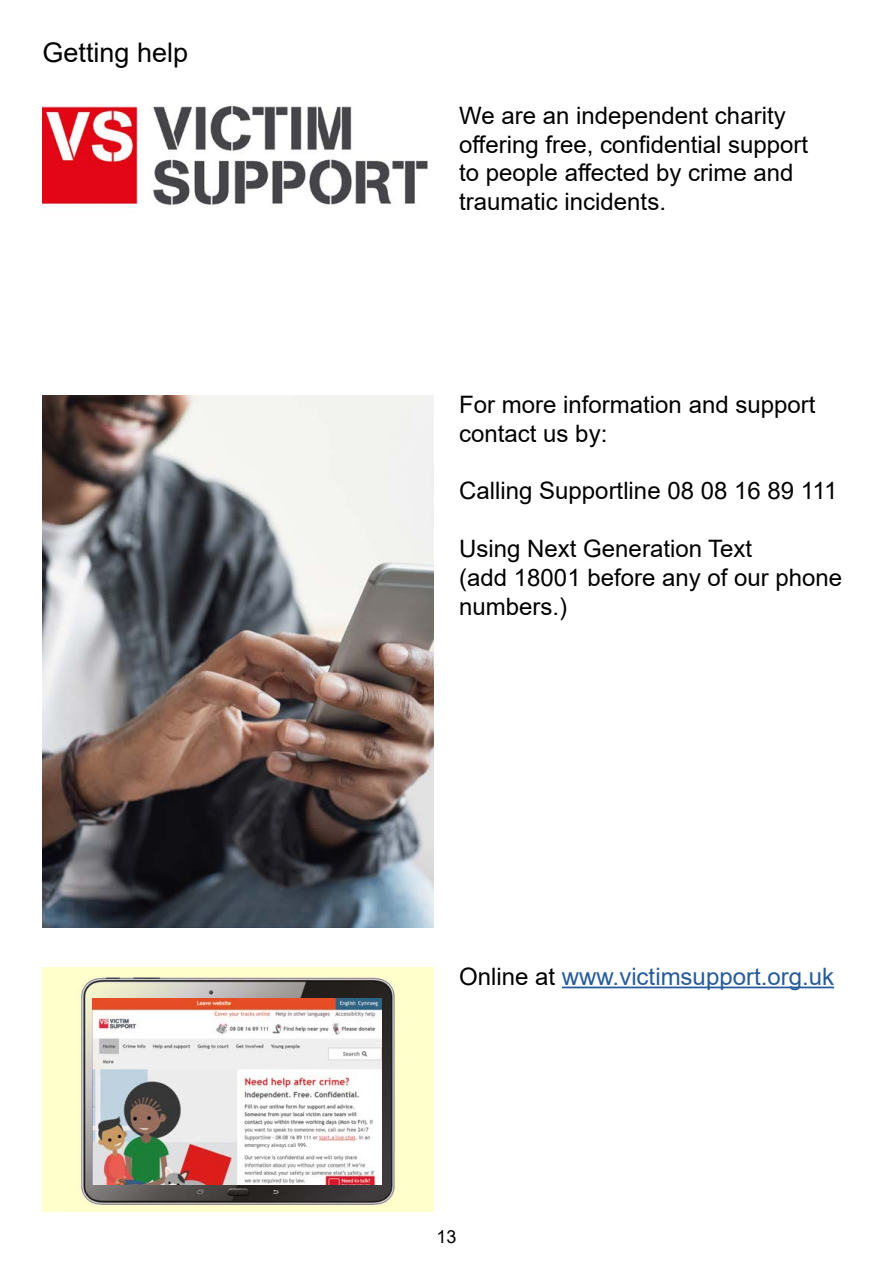
<style>
.page{position:relative;width:893px;height:1263px;background:#fff}
.page>*{position:absolute;margin:0;border:0;box-sizing:border-box;transform-origin:0 0}
.t1{font:27px "Arial";color:#000}
.t2{font:24px/28.8px "Arial";color:#000}
.t3{font:24px "Arial";color:#275b9b}
.t4{font:18px "Arial";color:#000}
.s1{color:#000}
</style>
<div class="page">
<img style="left:43px;top:106px;width:385px;height:100px">
<img style="left:43px;top:396px;width:391px;height:531px">
<img style="left:43px;top:967px;width:391px;height:245px">
<hr style="left:562px;top:986px;width:272px;height:2px;background:#275b9b">
<img style="left:92px;top:999px;width:290px;height:186px">
<p class="t1" style="left:43px;top:34px;width:147px">Getting help</p>
<p class="t2" style="left:459px;top:101px;width:350px">We are an independent charity offering free, confidential support to people affected by crime and traumatic incidents.</p>
<p class="t2" style="left:459px;top:390px;width:358px">For more information and support contact us by:</p>
<p class="t2" style="left:459px;top:476px;width:380px">Calling Supportline 08 08 16 89 111</p>
<p class="t2" style="left:459px;top:534px;width:295px">Using Next Generation Text</p>
<p class="t2" style="left:459px;top:563px;width:384px">(add 18001 before any of our phone numbers.)</p>
<p class="t3" style="left:459px;top:960px;width:376px"><span class="s1">Online at</span> www.victimsupport.org.uk</p>
<p class="t4" style="left:436px;top:1224px;width:22px">13</p>
</div>
